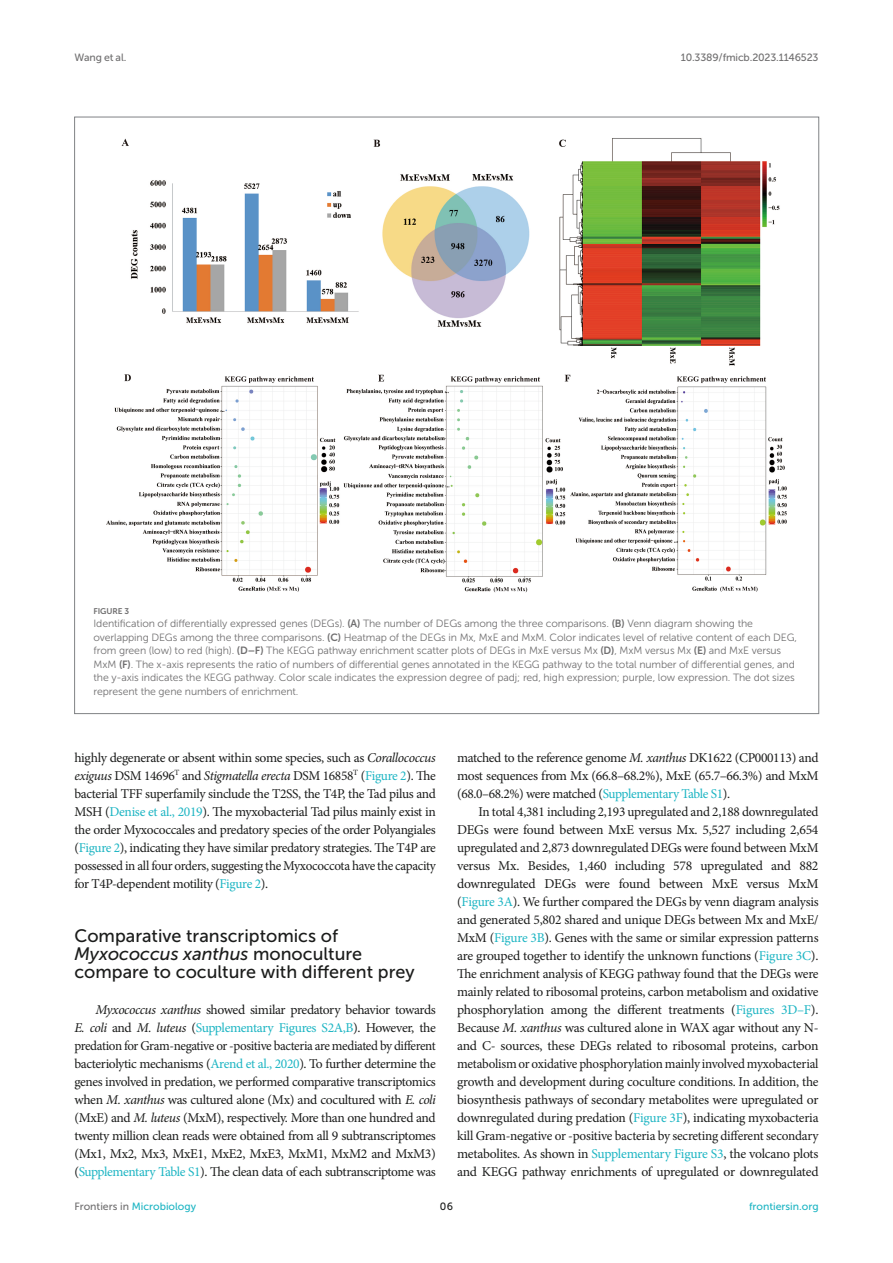
<style>
.page{position:relative;width:893px;height:1263px;background:#fff}
.page>*{position:absolute;margin:0;border:0;box-sizing:border-box;transform-origin:0 0}
.HEAD_2{font:18px/18px "Museo Sans 500";color:#1b1c1b}
.TEXT_FLUSH{font:13.5px/18px "Minion Pro";letter-spacing:-.03em;color:#1b1c1b;text-align:justify}
.TEXT{font:13.5px/18px "Minion Pro";letter-spacing:-.015em;color:#1b1c1b;text-align:justify}
.FIG_LEG{font:10.5px/13.5px "Museo Sans 300";letter-spacing:-.01em;color:#706f70}
.t1{font:10.5px "Museo Sans 500";color:#1db5c3}
.t2{font:10.5px "Museo Sans 500";letter-spacing:-.015em;color:#706f70}
.t3{font:10.5px "Museo Sans 500";color:#1b1c1b}
.FIG_HD{font:8.25px "Museo Sans 700";letter-spacing:-.01em;color:#706f70}
.s1{font-family:"Museo Sans 700"}
.s2{font-style:italic}
.s3{color:#1db5c3}
.s4{color:#706f70}
</style>
<div class="page">
<img style="left:106px;top:138px;width:681px;height:455px">
<p class="t2" style="left:74px;top:51px;width:53px">Wang et al.</p>
<p class="t2" style="left:681px;top:51px;width:139px">10.3389/fmicb.2023.1146523</p>
<p class="FIG_HD" style="left:94px;top:606px;width:37px">FIGURE 3</p>
<p class="FIG_LEG" style="left:94px;top:617px;width:705px">Identification of differentially expressed genes (DEGs). <span class="s1">(A)</span> The number of DEGs among the three comparisons. <span class="s1">(B)</span> Venn diagram showing the overlapping DEGs among the three comparisons. <span class="s1">(C)</span> Heatmap of the DEGs in Mx, MxE and MxM. Color indicates level of relative content of each DEG, from green (low) to red (high). <span class="s1">(D–F)</span> The KEGG pathway enrichment scatter plots of DEGs in MxE versus Mx <span class="s1">(D)</span>, MxM versus Mx <span class="s1">(E)</span> and MxE versus MxM <span class="s1">(F)</span>. The x-axis represents the ratio of numbers of differential genes annotated in the KEGG pathway to the total number of differential genes, and the y-axis indicates the KEGG pathway. Color scale indicates the expression degree of padj; red, high expression; purple, low expression. The dot sizes represent the gene numbers of enrichment.</p>
<p class="TEXT_FLUSH" style="left:74px;top:749px;width:363px">highly degenerate or absent within some species, such as <span class="s2">Corallococcus exiguus</span> DSM 14696<sup>T</sup> and <span class="s2">Stigmatella erecta</span> DSM 16858<sup>T</sup> (<span class="s3">Figure 2</span>). The bacterial TFF superfamily sinclude the T2SS, the T4P, the Tad pilus and MSH (<span class="s3">Denise et al., 2019</span>). The myxobacterial Tad pilus mainly exist in the order Myxococcales and predatory species of the order Polyangiales (<span class="s3">Figure 2</span>), indicating they have similar predatory strategies. The T4P are possessed in all four orders, suggesting the Myxococcota have the capacity for T4P-dependent motility (<span class="s3">Figure 2</span>).</p>
<p class="HEAD_2" style="left:74px;top:927px;width:342px">Comparative transcriptomics of<br><span class="s2">Myxococcus xanthus</span> monoculture compare to coculture with different prey</p>
<p class="TEXT_FLUSH" style="left:74px;top:1001px;width:363px;text-indent:21px"><span class="s2">Myxococcus xanthus</span> showed similar predatory behavior towards <span class="s2">E. coli</span> and <span class="s2">M. luteus</span> (<span class="s3">Supplementary Figures S2A,B</span>). However, the predation for Gram-negative or -positive bacteria are mediated by different bacteriolytic mechanisms (<span class="s3">Arend et al., 2020</span>). To further determine the genes involved in predation, we performed comparative transcriptomics when <span class="s2">M. xanthus</span> was cultured alone (Mx) and cocultured with <span class="s2">E. coli </span>(MxE) and <span class="s2">M. luteus</span> (MxM), respectively. More than one hundred and twenty million clean reads were obtained from all 9 subtranscriptomes (Mx1, Mx2, Mx3, MxE1, MxE2, MxE3, MxM1, MxM2 and MxM3) (<span class="s3">Supplementary Table S1</span>). The clean data of each subtranscriptome was</p>
<p class="TEXT_FLUSH" style="left:457px;top:749px;width:363px">matched to the reference genome <span class="s2">M. xanthus</span> DK1622 (CP000113) and most sequences from Mx (66.8–68.2%), MxE (65.7–66.3%) and MxM (68.0–68.2%) were matched (<span class="s3">Supplementary Table S1</span>).</p>
<p class="TEXT" style="left:457px;top:803px;width:363px;text-indent:21px">In total 4,381 including 2,193 upregulated and 2,188 downregulated DEGs were found between MxE versus Mx. 5,527 including 2,654 upregulated and 2,873 downregulated DEGs were found between MxM versus Mx. Besides, 1,460 including 578 upregulated and 882 downregulated DEGs were found between MxE versus MxM (<span class="s3">Figure 3A</span>). We further compared the DEGs by venn diagram analysis and generated 5,802 shared and unique DEGs between Mx and MxE/ MxM (<span class="s3">Figure 3B</span>). Genes with the same or similar expression patterns are grouped together to identify the unknown functions (<span class="s3">Figure 3C</span>).<br>The enrichment analysis of KEGG pathway found that the DEGs were mainly related to ribosomal proteins, carbon metabolism and oxidative phosphorylation among the different treatments (<span class="s3">Figures 3D–F</span>).<br>Because <span class="s2">M. xanthus</span> was cultured alone in WAX agar without any N&shy;and C- sources, these DEGs related to ribosomal proteins, carbon metabolism or oxidative phosphorylation mainly involved myxobacterial growth and development during coculture conditions. In addition, the biosynthesis pathways of secondary metabolites were upregulated or downregulated during predation (<span class="s3">Figure 3F</span>), indicating myxobacteria kill Gram-negative or -positive bacteria by secreting different secondary metabolites. As shown in <span class="s3">Supplementary Figure S3</span>, the volcano plots and KEGG pathway enrichments of upregulated or downregulated</p>
<p class="t1" style="left:74px;top:1200px;width:123px"><span class="s4">Frontiers in</span> Microbiology</p>
<p class="t3" style="left:440px;top:1200px;width:15px">06</p>
<p class="t1" style="left:749px;top:1200px;width:71px">frontiersin.org</p>
</div>
